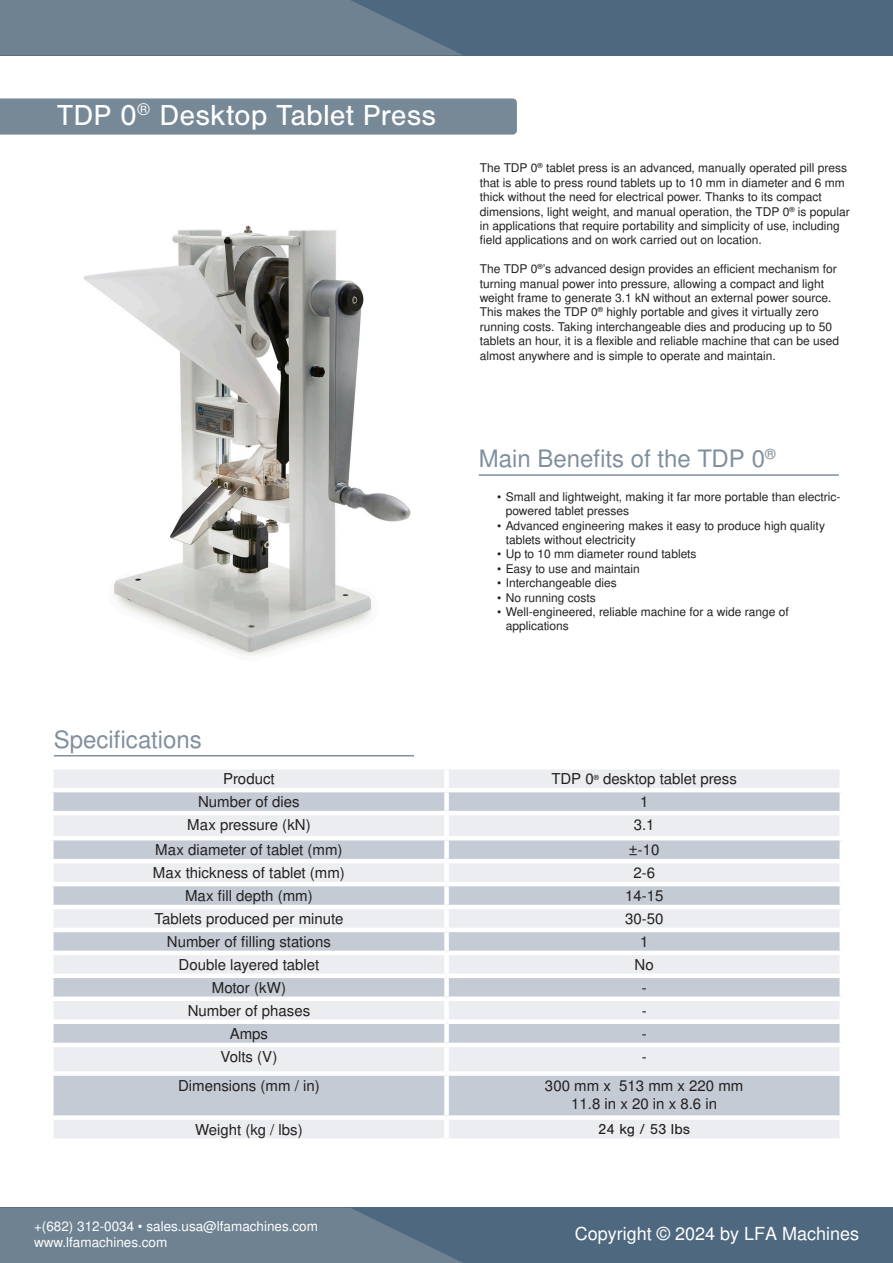
<style>
.page{position:relative;width:893px;height:1263px;background:#fff}
.page>*{position:absolute;margin:0;border:0;box-sizing:border-box;transform-origin:0 0}
.Subheading_1{font:30px "Nimbus San";color:#fff}
.t1{font:24px "Nimbus San L";color:#808f9d}
.Paragraph_Text_Stand{font:18px "Nimbus San L";color:#fff}
.Category_3_Descripti{font:15px "Nimbus San L";color:#231f20}
.Category_3_Descripti-2{font:15px "Nimbus San";color:#231f20}
.t2{font:13.5px "Nimbus San L";color:#fff}
.t3{font:12px/14.4px "Nimbus San L";color:#231f20}
</style>
<div class="page">
<div style="left:54px;top:769px;width:785px;height:369px;background:#ecedf0"></div>
<svg style="left:54px;top:792px;width:785px;height:323px;background:#d6dae1"></svg>
<div style="left:444px;top:769px;width:5px;height:19px;background:#fff"></div>
<hr style="left:49px;top:788px;width:398px;height:4px;background:#fff">
<hr style="left:447px;top:788px;width:397px;height:4px;background:#fff">
<div style="left:444px;top:792px;width:5px;height:19px;background:#fff"></div>
<hr style="left:49px;top:811px;width:398px;height:4px;background:#fff">
<hr style="left:447px;top:811px;width:397px;height:4px;background:#fff">
<div style="left:444px;top:815px;width:5px;height:21px;background:#fff"></div>
<hr style="left:49px;top:836px;width:398px;height:4px;background:#fff">
<hr style="left:447px;top:836px;width:397px;height:4px;background:#fff">
<div style="left:444px;top:840px;width:5px;height:19px;background:#fff"></div>
<hr style="left:49px;top:859px;width:398px;height:4px;background:#fff">
<hr style="left:447px;top:859px;width:397px;height:4px;background:#fff">
<div style="left:444px;top:863px;width:5px;height:19px;background:#fff"></div>
<hr style="left:49px;top:882px;width:398px;height:4px;background:#fff">
<hr style="left:447px;top:882px;width:397px;height:4px;background:#fff">
<div style="left:444px;top:886px;width:5px;height:19px;background:#fff"></div>
<hr style="left:49px;top:905px;width:398px;height:4px;background:#fff">
<hr style="left:447px;top:905px;width:397px;height:4px;background:#fff">
<div style="left:444px;top:909px;width:5px;height:19px;background:#fff"></div>
<hr style="left:49px;top:928px;width:398px;height:4px;background:#fff">
<hr style="left:447px;top:928px;width:397px;height:4px;background:#fff">
<div style="left:444px;top:932px;width:5px;height:19px;background:#fff"></div>
<hr style="left:49px;top:951px;width:398px;height:4px;background:#fff">
<hr style="left:447px;top:951px;width:397px;height:4px;background:#fff">
<div style="left:444px;top:955px;width:5px;height:18px;background:#fff"></div>
<div style="left:49px;top:973px;width:398px;height:5px;background:#fff"></div>
<div style="left:447px;top:973px;width:397px;height:5px;background:#fff"></div>
<div style="left:444px;top:978px;width:5px;height:18px;background:#fff"></div>
<div style="left:49px;top:996px;width:398px;height:5px;background:#fff"></div>
<div style="left:447px;top:996px;width:397px;height:5px;background:#fff"></div>
<div style="left:444px;top:1001px;width:5px;height:18px;background:#fff"></div>
<div style="left:49px;top:1019px;width:398px;height:5px;background:#fff"></div>
<div style="left:447px;top:1019px;width:397px;height:5px;background:#fff"></div>
<div style="left:444px;top:1024px;width:5px;height:19px;background:#fff"></div>
<hr style="left:49px;top:1043px;width:398px;height:4px;background:#fff">
<hr style="left:447px;top:1043px;width:397px;height:4px;background:#fff">
<div style="left:444px;top:1047px;width:5px;height:24px;background:#fff"></div>
<div style="left:49px;top:1071px;width:398px;height:5px;background:#fff"></div>
<div style="left:447px;top:1071px;width:397px;height:5px;background:#fff"></div>
<div style="left:444px;top:1076px;width:5px;height:39px;background:#fff"></div>
<div style="left:49px;top:1115px;width:398px;height:5px;background:#fff"></div>
<div style="left:447px;top:1115px;width:397px;height:5px;background:#fff"></div>
<div style="left:444px;top:1120px;width:5px;height:18px;background:#fff"></div>
<img style="left:84px;top:225px;width:327px;height:431px">
<hr style="left:479px;top:474px;width:360px;height:2px;background:#808f9d">
<hr style="left:54px;top:755px;width:360px;height:1px;background:#808f9d">
<div style="left:1px;top:0;width:892px;height:55px;background:#4e697f"></div>
<svg style="left:0;top:0;width:462px;height:55px;background:#6a7f8f"></svg>
<div style="left:0;top:1208px;width:893px;height:55px;background:#4e697f"></div>
<svg style="left:0;top:1208px;width:463px;height:55px;background:#6a7e8f"></svg>
<div style="left:0;top:98px;width:517px;height:37px;background:#778997"></div>
<p class="Subheading_1" style="left:57px;top:98px;width:380px">TDP 0<sup>®</sup> Desktop Tablet Press</p>
<p class="t1" style="left:54px;top:722px;width:149px">Specifications</p>
<p class="t3" style="left:480px;top:161px;width:372px">The TDP 0<sup>®</sup> tablet press is an advanced, manually operated pill press that is able to press round tablets up to 10 mm in diameter and 6 mm thick without the need for electrical power. Thanks to its compact dimensions, light weight, and manual operation, the TDP 0<sup>®</sup> is popular in applications that require portability and simplicity of use, including field applications and on work carried out on location.</p>
<p class="t3" style="left:480px;top:261px;width:361px">The TDP 0<sup>®</sup>’s advanced design provides an efficient mechanism for turning manual power into pressure, allowing a compact and light weight frame to generate 3.1 kN without an external power source.<br>This makes the TDP 0<sup>®</sup> highly portable and gives it virtually zero running costs. Taking interchangeable dies and producing up to 50 tablets an hour, it is a flexible and reliable machine that can be used almost anywhere and is simple to operate and maintain.</p>
<p class="t1" style="left:479px;top:441px;width:298px">Main Benefits of the TDP 0<sup>®</sup></p>
<p class="t3" style="left:506px;top:489px;width:336px;text-indent:-9px">• Small and lightweight, making it far more portable than electric&shy;powered tablet presses</p>
<p class="t3" style="left:506px;top:518px;width:321px;text-indent:-9px">• Advanced engineering makes it easy to produce high quality tablets without electricity</p>
<p class="t3" style="left:497px;top:547px;width:201px">• Up to 10 mm diameter round tablets</p>
<p class="t3" style="left:497px;top:561px;width:144px">• Easy to use and maintain</p>
<p class="t3" style="left:497px;top:575px;width:121px">• Interchangeable dies</p>
<p class="t3" style="left:497px;top:590px;width:100px">• No running costs</p>
<p class="t3" style="left:506px;top:604px;width:285px;text-indent:-9px">• Well-engineered, reliable machine for a wide range of applications</p>
<p class="Category_3_Descripti" style="left:223px;top:768px;width:53px">Product</p>
<p class="Category_3_Descripti" style="left:551px;top:768px;width:187px">TDP 0<sup>®</sup> desktop tablet press</p>
<p class="Category_3_Descripti" style="left:198px;top:791px;width:103px">Number of dies</p>
<p class="Category_3_Descripti" style="left:640px;top:791px;width:10px">1</p>
<p class="Category_3_Descripti" style="left:187px;top:814px;width:125px">Max pressure (kN)</p>
<p class="Category_3_Descripti" style="left:634px;top:814px;width:22px">3.1</p>
<p class="Category_3_Descripti" style="left:155px;top:839px;width:189px">Max diameter of tablet (mm)</p>
<p class="Category_3_Descripti" style="left:629px;top:839px;width:32px">±-10</p>
<p class="Category_3_Descripti" style="left:153px;top:862px;width:193px">Max thickness of tablet (mm)</p>
<p class="Category_3_Descripti" style="left:633px;top:862px;width:23px">2-6</p>
<p class="Category_3_Descripti" style="left:185px;top:885px;width:129px">Max fill depth (mm)</p>
<p class="Category_3_Descripti" style="left:625px;top:885px;width:40px">14-15</p>
<p class="Category_3_Descripti" style="left:154px;top:908px;width:191px">Tablets produced per minute</p>
<p class="Category_3_Descripti" style="left:625px;top:908px;width:40px">30-50</p>
<p class="Category_3_Descripti" style="left:167px;top:931px;width:165px">Number of filling stations</p>
<p class="Category_3_Descripti" style="left:640px;top:931px;width:10px">1</p>
<p class="Category_3_Descripti" style="left:179px;top:954px;width:142px">Double layered tablet</p>
<p class="Category_3_Descripti" style="left:635px;top:954px;width:21px">No</p>
<p class="Category_3_Descripti" style="left:212px;top:977px;width:76px">Motor (kW)</p>
<p class="Category_3_Descripti" style="left:642px;top:977px;width:6px">-</p>
<p class="Category_3_Descripti" style="left:188px;top:999px;width:124px">Number of phases</p>
<p class="Category_3_Descripti" style="left:642px;top:999px;width:6px">-</p>
<p class="Category_3_Descripti" style="left:230px;top:1022px;width:40px">Amps</p>
<p class="Category_3_Descripti" style="left:642px;top:1022px;width:6px">-</p>
<p class="Category_3_Descripti" style="left:221px;top:1046px;width:58px">Volts (V)</p>
<p class="Category_3_Descripti" style="left:642px;top:1046px;width:6px">-</p>
<p class="Category_3_Descripti" style="left:178px;top:1074px;width:143px">Dimensions (mm / in)</p>
<p class="Category_3_Descripti" style="left:545px;top:1074px;width:200px">300 mm x 513 mm x 220 mm</p>
<p class="Category_3_Descripti" style="left:571px;top:1092px;width:147px">11.8 in x 20 in x 8.6 in</p>
<p class="Category_3_Descripti" style="left:195px;top:1118px;width:109px">Weight (kg / lbs)</p>
<p class="Category_3_Descripti-2" style="left:598px;top:1120px;width:93px">24 kg / 53 lbs</p>
<p class="t2" style="left:34px;top:1216px;width:286px">+(682) 312-0034 • sales.usa@lfamachines.com</p>
<p class="t2" style="left:34px;top:1232px;width:135px">www.lfamachines.com</p>
<p class="Paragraph_Text_Stand" style="left:575px;top:1220px;width:286px">Copyright © 2024 by LFA Machines</p>
</div>
